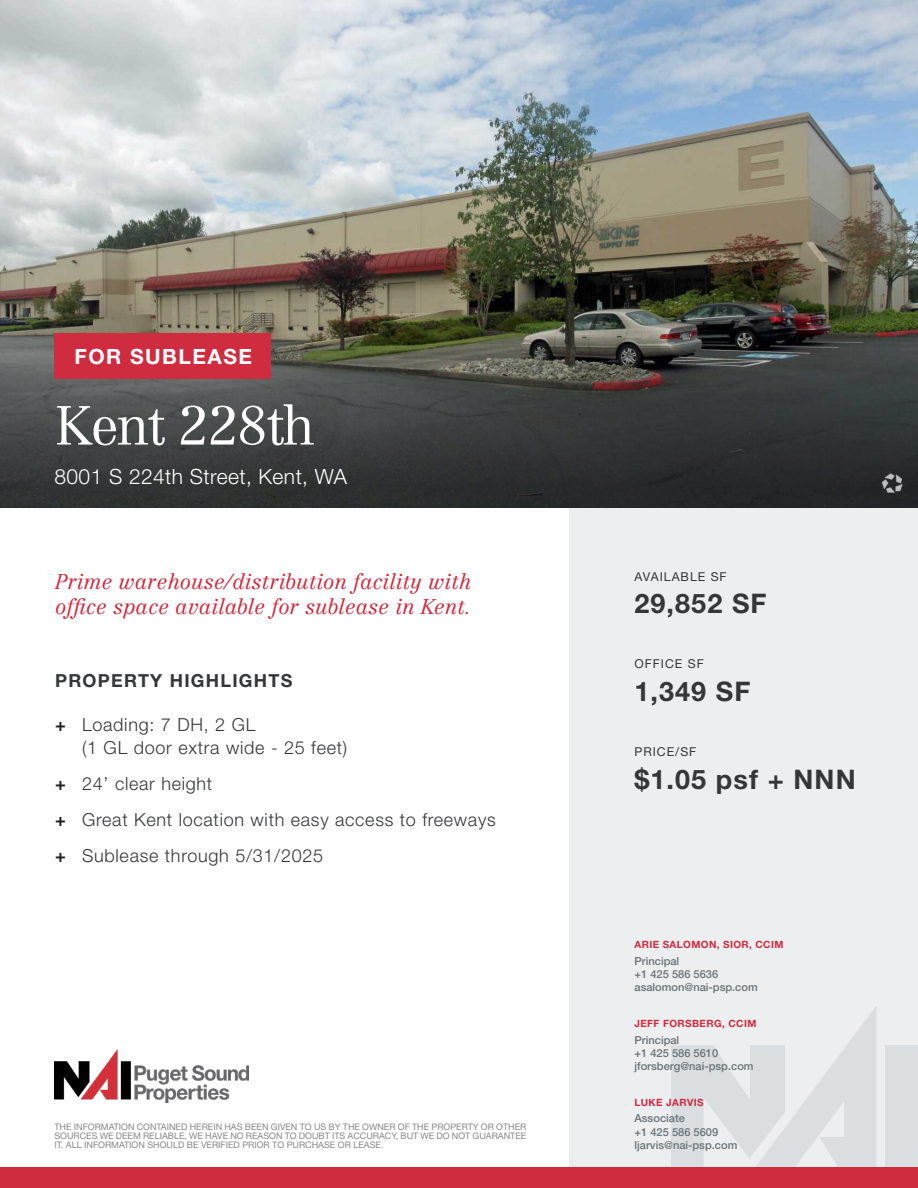
<style>
.page{position:relative;width:918px;height:1188px;background:#fff}
.page>*{position:absolute;margin:0;border:0;box-sizing:border-box;transform-origin:0 0}
.t1{font:300 54px "Centennial LT Std";letter-spacing:-.04em;color:#fff}
.t2{font:700 27px "Helvetica Neue LT Std";letter-spacing:.04em;color:#353639}
.t3{font:italic 300 21px/25.2px "Centennial LT Std";color:#d02c40}
.t4{font:300 21px "Helvetica Neue LT Std";letter-spacing:.02em;color:#fff}
.t5{font:700 21px "Helvetica Neue LT Std";letter-spacing:.07em;color:#fff}
.t6{font:300 18px/22.5px "Helvetica Neue LT Std";letter-spacing:.04em;color:#353639}
.t7{font:700 18px "Helvetica Neue LT Std";letter-spacing:.07em;color:#353639}
.t8{font:12.3px "Helvetica Neue LT Std";letter-spacing:.08em;color:#353639}
.t9{font:500 11.1px "Helvetica Neue LT Std";color:#697379}
.t10{font:700 10.05px "Helvetica Neue LT Std";letter-spacing:.04em;color:#d02c40}
.t11{font:9px/9px "Helvetica Neue LT Std";color:#88888c;text-align:justify}
.s1{font-weight:700;color:#231f20}
</style>
<div class="page">
<div style="left:569px;top:508px;width:349px;height:666px;background:#eceef0"></div>
<svg style="left:671px;top:1007px;width:205px;height:160px"></svg>
<div style="left:886px;top:1045px;width:32px;height:122px;background:#dadee1"></div>
<div style="left:0;top:1167px;width:918px;height:21px;background:#d02c40"></div>
<img style="left:0;top:0;width:918px;height:318px">
<img style="left:54px;top:1050px;width:194px;height:53px">
<svg style="left:0;top:318px;width:918px;height:190px;background:#3f413e"></svg>
<div style="left:54px;top:334px;width:216px;height:45px;background:#d02c40"></div>
<img style="left:876px;top:467px;width:31px;height:32px">
<p class="t5" style="left:74px;top:343px;width:179px">FOR SUBLEASE</p>
<p class="t1" style="left:55px;top:393px;width:262px">Kent 228th</p>
<p class="t4" style="left:54px;top:463px;width:294px">8001 S 224th Street, Kent, WA</p>
<p class="t3" style="left:55px;top:569px;width:418px">Prime warehouse/distribution facility with office space available for sublease in Kent.</p>
<p class="t7" style="left:55px;top:670px;width:239px">PROPERTY HIGHLIGHTS</p>
<p class="t6" style="left:82px;top:713px;width:267px;text-indent:-27px"><span class="s1">+</span> Loading: 7 DH, 2 GL<br>(1 GL door extra wide - 25 feet)</p>
<p class="t6" style="left:55px;top:772px;width:159px"><span class="s1">+</span> 24’ clear height</p>
<p class="t6" style="left:55px;top:808px;width:442px"><span class="s1">+</span> Great Kent location with easy access to freeways</p>
<p class="t6" style="left:55px;top:844px;width:270px"><span class="s1">+</span> Sublease through 5/31/2025</p>
<p class="t11" style="left:54px;top:1122px;width:473px">THE INFORMATION CONTAINED HEREIN HAS BEEN GIVEN TO US BY THE OWNER OF THE PROPERTY OR OTHER SOURCES WE DEEM RELIABLE, WE HAVE NO REASON TO DOUBT ITS ACCURACY, BUT WE DO NOT GUARANTEE IT. ALL INFORMATION SHOULD BE VERIFIED PRIOR TO PURCHASE OR LEASE.</p>
<p class="t8" style="left:634px;top:569px;width:94px">AVAILABLE SF</p>
<p class="t2" style="left:634px;top:587px;width:134px">29,852 SF</p>
<p class="t8" style="left:634px;top:657px;width:71px">OFFICE SF</p>
<p class="t2" style="left:634px;top:675px;width:118px">1,349 SF</p>
<p class="t8" style="left:634px;top:745px;width:63px">PRICE/SF</p>
<p class="t2" style="left:634px;top:762px;width:223px">$1.05 psf + NNN</p>
<p class="t10" style="left:634px;top:938px;width:151px">ARIE SALOMON, SIOR, CCIM</p>
<p class="t9" style="left:634px;top:954px;width:46px">Principal</p>
<p class="t9" style="left:634px;top:967px;width:85px">+1 425 586 5636</p>
<p class="t9" style="left:634px;top:981px;width:125px">asalomon@nai-psp.com</p>
<p class="t10" style="left:634px;top:1017px;width:123px">JEFF FORSBERG, CCIM</p>
<p class="t9" style="left:634px;top:1033px;width:46px">Principal</p>
<p class="t9" style="left:634px;top:1046px;width:85px">+1 425 586 5610</p>
<p class="t9" style="left:634px;top:1060px;width:121px">jforsberg@nai-psp.com</p>
<p class="t10" style="left:634px;top:1096px;width:71px">LUKE JARVIS</p>
<p class="t9" style="left:634px;top:1112px;width:52px">Associate</p>
<p class="t9" style="left:634px;top:1125px;width:85px">+1 425 586 5609</p>
<p class="t9" style="left:634px;top:1138px;width:104px">ljarvis@nai-psp.com</p>
</div>
